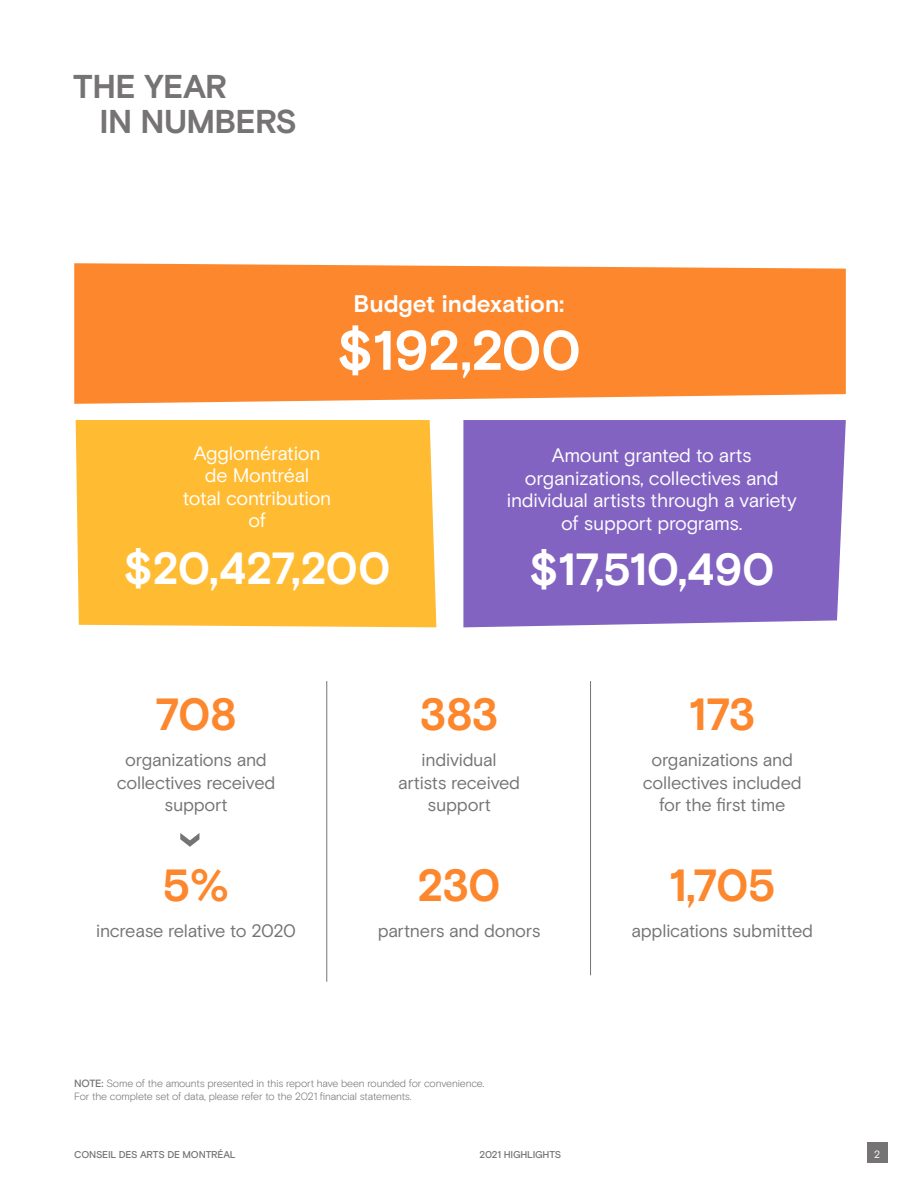
<style>
.page{position:relative;width:918px;height:1188px;background:#fff}
.page>*{position:absolute;margin:0;border:0;box-sizing:border-box;transform-origin:0 0}
.t1{font:700 55.5px "Basis Grotesque Pro";letter-spacing:-.01em;color:#fff}
.t2{font:700 45px "Basis Grotesque Pro";letter-spacing:-.01em;color:#fff}
.t3{font:700 45px "Basis Grotesque Pro";letter-spacing:-.025em;color:#fd872d}
.t4{font:700 33px/34.5px "Basis Grotesque Pro";letter-spacing:-.02em;color:#757373}
.t5{font:700 24px "Basis Grotesque Pro";color:#fff}
.t6{font:19.5px/22.5px "Basis Grotesque Pro";letter-spacing:-.015em;color:#fff;text-align:center}
.t7{font:18px/22.5px "Basis Grotesque Pro";letter-spacing:-.015em;color:#757373;text-align:center}
.t8{font:300 10.5px/13.5px "Basis Grotesque Pro";letter-spacing:-.015em;color:#757373}
.t9{font:10.5px "Basis Grotesque Pro";color:#fff}
.t10{font:500 9.9px "Basis Grotesque Pro";letter-spacing:-.025em;color:#757373}
.s1{font-weight:500}
</style>
<div class="page">
<div style="left:74px;top:263px;width:772px;height:141px;background:#fd872d"></div>
<div style="left:76px;top:420px;width:360px;height:207px;background:#ffbc32"></div>
<div style="left:463px;top:420px;width:383px;height:207px;background:#8263c2"></div>
<svg style="left:180px;top:833px;width:19px;height:14px"></svg>
<hr style="left:327px;top:681px;width:1px;height:301px;background:#757373">
<hr style="left:590px;top:681px;width:1px;height:294px;background:#757373">
<div style="left:867px;top:1143px;width:20px;height:20px;background:#757373"></div>
<h3 class="t4" style="left:100px;top:71px;width:199px;text-indent:-26px">THE YEAR<br>IN NUMBERS</h3>
<h3 class="t5" style="left:354px;top:290px;width:212px">Budget indexation:</h3>
<h1 class="t1" style="left:337px;top:318px;width:246px">$192,200</h1>
<p class="t6" style="left:183px;top:442px;width:150px">Agglomération de Montréal<br>total contribution of</p>
<h2 class="t2" style="left:124px;top:542px;width:269px">$20,427,200</h2>
<p class="t6" style="left:507px;top:445px;width:291px">Amount granted to arts organizations, collectives and individual artists through a variety of support programs.</p>
<h2 class="t2" style="left:529px;top:543px;width:247px">$17,510,490</h2>
<h2 class="t3" style="left:155px;top:688px;width:83px">708</h2>
<p class="t7" style="left:117px;top:749px;width:160px">organizations and collectives received support</p>
<h2 class="t3" style="left:420px;top:688px;width:81px">383</h2>
<p class="t7" style="left:398px;top:749px;width:124px">individual artists received support</p>
<h2 class="t3" style="left:689px;top:688px;width:68px">173</h2>
<p class="t7" style="left:643px;top:749px;width:160px">organizations and collectives included for the first time</p>
<h2 class="t3" style="left:163px;top:859px;width:68px">5%</h2>
<p class="t7" style="left:96px;top:920px;width:201px">increase relative to 2020</p>
<h2 class="t3" style="left:418px;top:859px;width:85px">230</h2>
<p class="t7" style="left:378px;top:920px;width:164px">partners and donors</p>
<p class="t8" style="left:74px;top:1077px;width:412px"><span class="s1">NOTE:</span> Some of the amounts presented in this report have been rounded for convenience.<br>For the complete set of data, please refer to the 2021 financial statements.</p>
<h2 class="t3" style="left:669px;top:859px;width:108px">1,705</h2>
<p class="t7" style="left:631px;top:920px;width:183px">applications submitted</p>
<p class="t10" style="left:74px;top:1149px;width:163px">CONSEIL DES ARTS DE MONTRÉAL</p>
<p class="t10" style="left:480px;top:1149px;width:83px">2021 HIGHLIGHTS</p>
<p class="t9" style="left:874px;top:1148px;width:8px">2</p>
</div>
